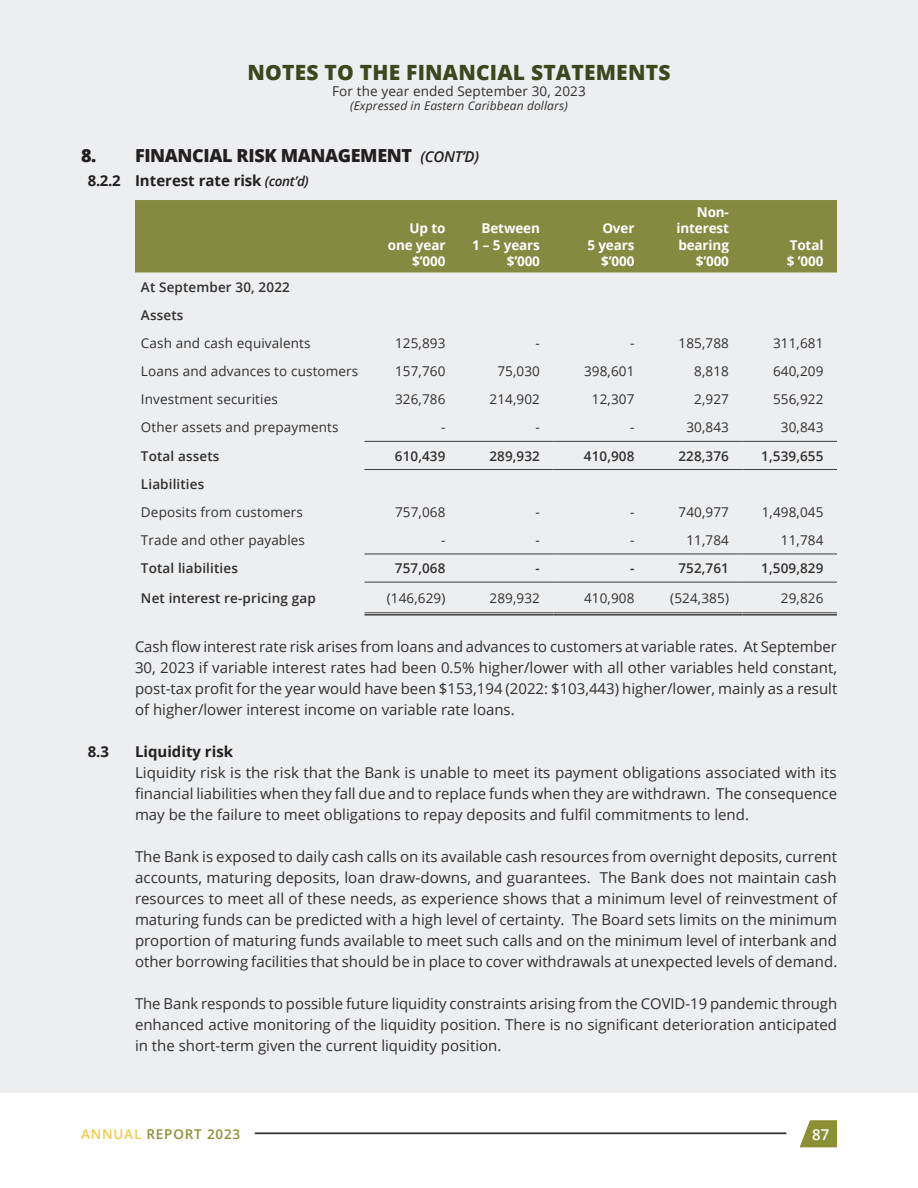
<style>
.page{position:relative;width:918px;height:1188px;background:#fff}
.page>*{position:absolute;margin:0;border:0;box-sizing:border-box;transform-origin:0 0}
.t1{font:800 21px "Open Sans";letter-spacing:.01em;color:#3d471e}
.t2{font:800 18px "Open Sans";letter-spacing:-.02em;color:#231f20}
.t3{font:15px/21px "Open Sans";color:#312f30;text-align:justify}
.t4{font:700 15px "Open Sans";color:#231f20}
.t5{font:600 15px "Open Sans";color:#fff}
.t6{font:13.5px "Open Sans";letter-spacing:.01em;color:#312f30}
.t7{font:600 13.5px/28.2px "Open Sans";letter-spacing:.01em;color:#312f30}
.t8{font:700 13.5px/16.2px "Open Sans";letter-spacing:-.01em;color:#fff;text-align:right}
.t9{font:600 13.5px "Open Sans";letter-spacing:.06em;color:#8c9035}
.t10{font:italic 12px "Open Sans";letter-spacing:.01em;color:#312f30}
.s1{font-weight:600;font-style:italic;font-size:15px}
.s2{font-weight:600;font-style:italic;font-size:13.5px}
.s3{color:#efcc46}
</style>
<div class="page">
<hr style="left:255px;top:1133px;width:531px;height:1px;background:#231f20">
<div style="left:0;top:0;width:918px;height:1094px;background:#edeeef"></div>
<div style="left:135px;top:200px;width:702px;height:72px;background:#858a40"></div>
<hr style="left:364px;top:441px;width:95px;height:1px;background:#3e3e3f">
<hr style="left:459px;top:441px;width:95px;height:1px;background:#3e3e3f">
<hr style="left:554px;top:441px;width:94px;height:1px;background:#3e3e3f">
<hr style="left:648px;top:441px;width:94px;height:1px;background:#3e3e3f">
<hr style="left:742px;top:441px;width:95px;height:1px;background:#3e3e3f">
<hr style="left:364px;top:469px;width:95px;height:1px;background:#3e3e3f">
<hr style="left:459px;top:469px;width:95px;height:1px;background:#3e3e3f">
<hr style="left:554px;top:469px;width:94px;height:1px;background:#3e3e3f">
<hr style="left:648px;top:469px;width:94px;height:1px;background:#3e3e3f">
<hr style="left:742px;top:469px;width:95px;height:1px;background:#3e3e3f">
<hr style="left:364px;top:554px;width:95px;height:1px;background:#3e3e3f">
<hr style="left:459px;top:554px;width:95px;height:1px;background:#3e3e3f">
<hr style="left:554px;top:554px;width:94px;height:1px;background:#3e3e3f">
<hr style="left:648px;top:554px;width:94px;height:1px;background:#3e3e3f">
<hr style="left:742px;top:554px;width:95px;height:1px;background:#3e3e3f">
<hr style="left:364px;top:582px;width:95px;height:1px;background:#3e3e3f">
<hr style="left:459px;top:582px;width:95px;height:1px;background:#3e3e3f">
<hr style="left:554px;top:582px;width:94px;height:1px;background:#3e3e3f">
<hr style="left:648px;top:582px;width:94px;height:1px;background:#3e3e3f">
<hr style="left:742px;top:582px;width:95px;height:1px;background:#3e3e3f">
<hr style="left:364px;top:613px;width:95px;height:1px;background:#3e3e3f">
<hr style="left:364px;top:614px;width:95px;height:2px;background:#3e3e3f">
<hr style="left:459px;top:613px;width:95px;height:1px;background:#3e3e3f">
<hr style="left:459px;top:614px;width:95px;height:2px;background:#3e3e3f">
<hr style="left:554px;top:613px;width:94px;height:1px;background:#3e3e3f">
<hr style="left:554px;top:614px;width:94px;height:2px;background:#3e3e3f">
<hr style="left:648px;top:613px;width:94px;height:1px;background:#3e3e3f">
<hr style="left:648px;top:614px;width:94px;height:2px;background:#3e3e3f">
<hr style="left:742px;top:613px;width:95px;height:1px;background:#3e3e3f">
<hr style="left:742px;top:614px;width:95px;height:2px;background:#3e3e3f">
<svg style="left:800px;top:1120px;width:37px;height:27px"></svg>
<h1 class="t1" style="left:248px;top:56px;width:424px">NOTES TO THE FINANCIAL STATEMENTS</h1>
<p class="t6" style="left:332px;top:82px;width:255px">For the year ended September 30, 2023</p>
<p class="t10" style="left:350px;top:98px;width:219px">(Expressed in Eastern Caribbean dollars)</p>
<p class="t2" style="left:81px;top:142px;width:400px">8. FINANCIAL RISK MANAGEMENT <span class="s1">(CONT’D)</span></p>
<p class="t4" style="left:88px;top:170px;width:223px">8.2.2 Interest rate risk <span class="s2">(cont’d)</span></p>
<p class="t8" style="left:388px;top:220px;width:59px">Up to one year $’000</p>
<p class="t8" style="left:472px;top:220px;width:69px">Between<br>1 – 5 years $’000</p>
<p class="t8" style="left:587px;top:220px;width:49px">Over<br>5 years $’000</p>
<p class="t8" style="left:676px;top:204px;width:54px">Non&shy;interest bearing $’000</p>
<p class="t8" style="left:787px;top:236px;width:38px;text-align:left">Total $ ’000</p>
<p class="t7" style="left:141px;top:272px;width:150px">At September 30, 2022<br>Assets</p>
<p class="t6" style="left:141px;top:334px;width:171px">Cash and cash equivalents</p>
<p class="t6" style="left:395px;top:334px;width:52px">125,893</p>
<p class="t6" style="left:536px;top:334px;width:6px">-</p>
<p class="t6" style="left:630px;top:334px;width:6px">-</p>
<p class="t6" style="left:679px;top:334px;width:52px">185,788</p>
<p class="t6" style="left:773px;top:334px;width:52px">311,681</p>
<p class="t6" style="left:141px;top:362px;width:219px">Loans and advances to customers</p>
<p class="t6" style="left:395px;top:362px;width:52px">157,760</p>
<p class="t6" style="left:497px;top:362px;width:44px">75,030</p>
<p class="t6" style="left:584px;top:362px;width:52px">398,601</p>
<p class="t6" style="left:694px;top:362px;width:36px">8,818</p>
<p class="t6" style="left:773px;top:362px;width:52px">640,209</p>
<p class="t6" style="left:141px;top:390px;width:138px">Investment securities</p>
<p class="t6" style="left:395px;top:390px;width:52px">326,786</p>
<p class="t6" style="left:490px;top:390px;width:52px">214,902</p>
<p class="t6" style="left:592px;top:390px;width:44px">12,307</p>
<p class="t6" style="left:694px;top:390px;width:36px">2,927</p>
<p class="t6" style="left:773px;top:390px;width:52px">556,922</p>
<p class="t6" style="left:141px;top:418px;width:199px">Other assets and prepayments</p>
<p class="t6" style="left:441px;top:418px;width:6px">-</p>
<p class="t6" style="left:536px;top:418px;width:6px">-</p>
<p class="t6" style="left:630px;top:418px;width:6px">-</p>
<p class="t6" style="left:686px;top:418px;width:44px">30,843</p>
<p class="t6" style="left:781px;top:418px;width:44px">30,843</p>
<p class="t7" style="left:141px;top:441px;width:80px">Total assets</p>
<p class="t7" style="left:395px;top:441px;width:52px">610,439</p>
<p class="t7" style="left:489px;top:441px;width:52px">289,932</p>
<p class="t7" style="left:584px;top:441px;width:52px">410,908</p>
<p class="t7" style="left:678px;top:441px;width:52px">228,376</p>
<p class="t7" style="left:761px;top:441px;width:64px">1,539,655</p>
<p class="t7" style="left:141px;top:469px;width:65px">Liabilities</p>
<p class="t6" style="left:141px;top:503px;width:163px">Deposits from customers</p>
<p class="t6" style="left:395px;top:503px;width:52px">757,068</p>
<p class="t6" style="left:536px;top:503px;width:6px">-</p>
<p class="t6" style="left:630px;top:503px;width:6px">-</p>
<p class="t6" style="left:679px;top:503px;width:52px">740,977</p>
<p class="t6" style="left:762px;top:503px;width:63px">1,498,045</p>
<p class="t6" style="left:141px;top:531px;width:166px">Trade and other payables</p>
<p class="t6" style="left:441px;top:531px;width:6px">-</p>
<p class="t6" style="left:536px;top:531px;width:6px">-</p>
<p class="t6" style="left:630px;top:531px;width:6px">-</p>
<p class="t6" style="left:686px;top:531px;width:44px">11,784</p>
<p class="t6" style="left:781px;top:531px;width:44px">11,784</p>
<p class="t7" style="left:141px;top:554px;width:98px">Total liabilities</p>
<p class="t7" style="left:395px;top:554px;width:52px">757,068</p>
<p class="t7" style="left:536px;top:554px;width:6px">-</p>
<p class="t7" style="left:630px;top:554px;width:6px">-</p>
<p class="t7" style="left:678px;top:554px;width:52px">752,761</p>
<p class="t7" style="left:761px;top:554px;width:64px">1,509,829</p>
<p class="t7" style="left:141px;top:584px;width:176px">Net interest re-pricing gap</p>
<p class="t6" style="left:387px;top:589px;width:60px">(146,629)</p>
<p class="t6" style="left:490px;top:589px;width:52px">289,932</p>
<p class="t6" style="left:584px;top:589px;width:52px">410,908</p>
<p class="t6" style="left:670px;top:589px;width:60px">(524,385)</p>
<p class="t6" style="left:781px;top:589px;width:44px">29,826</p>
<p class="t3" style="left:135px;top:635px;width:704px">Cash flow interest rate risk arises from loans and advances to customers at variable rates. At September 30, 2023 if variable interest rates had been 0.5% higher/lower with all other variables held constant, post-tax profit for the year would have been $153,194 (2022: $103,443) higher/lower, mainly as a result of higher/lower interest income on variable rate loans.</p>
<p class="t4" style="left:88px;top:741px;width:23px">8.3</p>
<p class="t4" style="left:135px;top:741px;width:100px">Liquidity risk</p>
<p class="t3" style="left:135px;top:761px;width:704px">Liquidity risk is the risk that the Bank is unable to meet its payment obligations associated with its financial liabilities when they fall due and to replace funds when they are withdrawn. The consequence may be the failure to meet obligations to repay deposits and fulfil commitments to lend.</p>
<p class="t3" style="left:135px;top:845px;width:704px">The Bank is exposed to daily cash calls on its available cash resources from overnight deposits, current accounts, maturing deposits, loan draw-downs, and guarantees. The Bank does not maintain cash resources to meet all of these needs, as experience shows that a minimum level of reinvestment of maturing funds can be predicted with a high level of certainty. The Board sets limits on the minimum proportion of maturing funds available to meet such calls and on the minimum level of interbank and other borrowing facilities that should be in place to cover withdrawals at unexpected levels of demand.</p>
<p class="t3" style="left:135px;top:992px;width:704px">The Bank responds to possible future liquidity constraints arising from the COVID-19 pandemic through enhanced active monitoring of the liquidity position. There is no significant deterioration anticipated in the short-term given the current liquidity position.</p>
<p class="t9" style="left:81px;top:1125px;width:161px"><span class="s3">ANNUAL</span> REPORT 2023</p>
<p class="t5" style="left:812px;top:1124px;width:19px">87</p>
</div>
